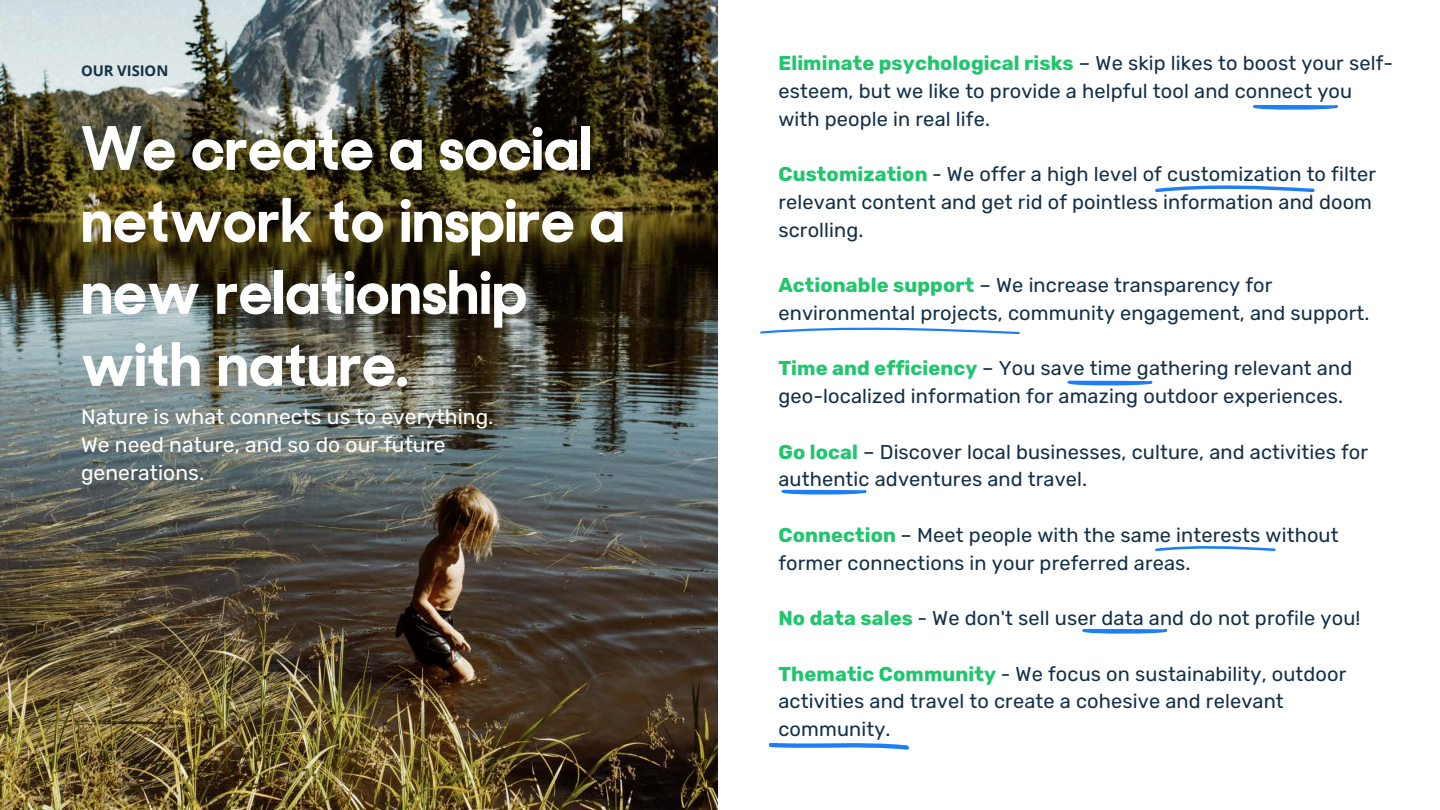
<style>
.page{position:relative;width:1440px;height:810px;background:#fff}
.page>*{position:absolute;margin:0;border:0;box-sizing:border-box;transform-origin:0 0}
.t1{font:700 60px/72px "Sharp Sans No 2";letter-spacing:.005em;color:#fff}
.t2{font:21px/27.8px "Rubik";letter-spacing:.005em;color:#fff}
.t3{font:20px/27.8px "Rubik";letter-spacing:.005em;color:#143046}
.t4{font:700 14.8px "Open Sans";color:#143046}
.s1{font-weight:700;color:#20c66d}
</style>
<div class="page">
<svg style="left:1155px;top:185px;width:160px;height:7px"></svg>
<svg style="left:769px;top:743px;width:140px;height:7px"></svg>
<svg style="left:760px;top:328px;width:260px;height:6px"></svg>
<svg style="left:1155px;top:546px;width:121px;height:5px"></svg>
<svg style="left:781px;top:490px;width:85px;height:5px"></svg>
<svg style="left:1067px;top:381px;width:85px;height:4px"></svg>
<img style="left:0;top:0;width:718px;height:810px">
<svg style="left:1082px;top:629px;width:85px;height:5px"></svg>
<svg style="left:1253px;top:105px;width:85px;height:5px"></svg>
<h2 class="t4" style="left:81px;top:61px;width:89px">OUR VISION</h2>
<h2 class="t1" style="left:81px;top:119px;width:545px">We create a social network to inspire a new relationship with nature.</h2>
<h2 class="t2" style="left:81px;top:403px;width:414px">Nature is what connects us to everything.<br>We need nature, and so do our future generations.</h2>
<p class="t3" style="left:778px;top:49px;width:616px"><span class="s1">Eliminate psychological risks</span> – We skip likes to boost your self&shy;esteem, but we like to provide a helpful tool and connect you with people in real life.</p>
<p class="t3" style="left:778px;top:160px;width:599px"><span class="s1">Customization</span> - We offer a high level of customization to filter relevant content and get rid of pointless information and doom scrolling.</p>
<h1 class="t3" style="left:778px;top:271px;width:593px"><span class="s1">Actionable support</span> – We increase transparency for environmental projects, community engagement, and support.</h1>
<h2 class="t3" style="left:778px;top:355px;width:575px"><span class="s1">Time and efficiency</span> – You save time gathering relevant and geo-localized information for amazing outdoor experiences.</h2>
<h2 class="t3" style="left:778px;top:438px;width:591px"><span class="s1">Go local</span> – Discover local businesses, culture, and activities for authentic adventures and travel.</h2>
<h2 class="t3" style="left:778px;top:521px;width:562px"><span class="s1">Connection</span> – Meet people with the same interests without former connections in your preferred areas.</h2>
<h2 class="t3" style="left:778px;top:604px;width:583px"><span class="s1">No data sales</span> - We don't sell user data and do not profile you!</h2>
<h2 class="t3" style="left:778px;top:660px;width:570px"><span class="s1">Thematic Community</span> - We focus on sustainability, outdoor activities and travel to create a cohesive and relevant community.</h2>
</div>
